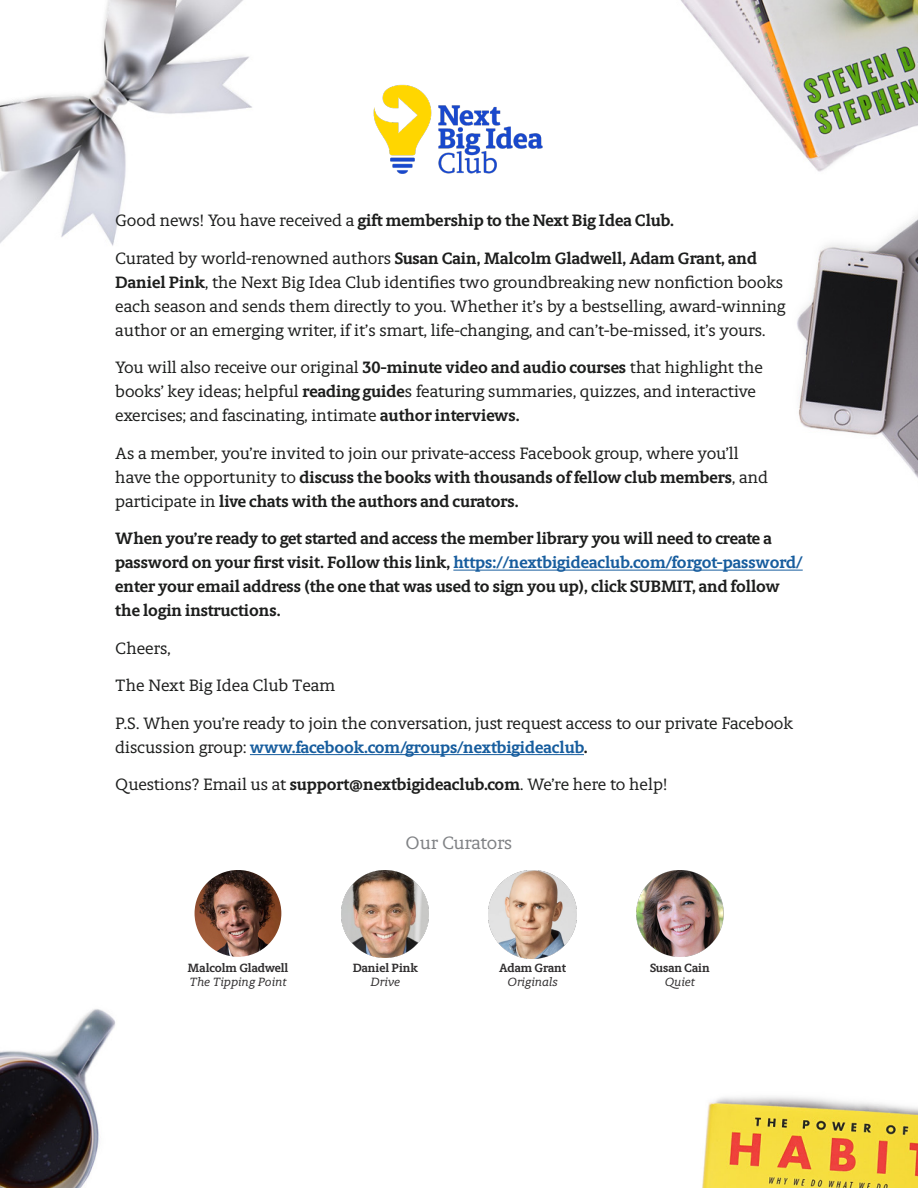
<style>
.page{position:relative;width:918px;height:1188px;background:#fff}
.page>*{position:absolute;margin:0;border:0;box-sizing:border-box;transform-origin:0 0}
.t1{font:500 18px "Berlingske Slab";color:#808285}
.t2{font:500 16.5px/24px "Berlingske Slab";color:#1d1e1d}
.t3{font:700 16.5px/24px "Berlingske Slab";color:#1d1e1d}
.t4{font:700 12px "Berlingske Slab";color:#312f30}
.t5{font:italic 500 12px "Berlingske Slab";letter-spacing:-.01em;color:#312f30}
.s1{font-weight:500}
.s2{font-weight:700}
.s3{color:#175d9e}
.s4{font-weight:700;color:#175d9e}
</style>
<div class="page">
<img style="left:0;top:951px;width:918px;height:237px">
<img style="left:0;top:0;width:252px;height:246px">
<img style="left:474px;top:0;width:444px;height:570px">
<hr style="left:453px;top:570px;width:350px;height:1px;background:#175d9e">
<hr style="left:250px;top:754px;width:334px;height:1px;background:#175d9e">
<img style="left:373px;top:79px;width:181px;height:104px">
<img style="left:195px;top:870px;width:86px;height:87px;border-radius:43px">
<img style="left:637px;top:871px;width:86px;height:86px">
<img style="left:342px;top:871px;width:87px;height:86px">
<img style="left:489px;top:871px;width:87px;height:87px">
<p class="t3" style="left:115px;top:209px;width:560px"><span class="s1">Good news! You have received a</span> gift membership to the Next Big Idea Club.</p>
<p class="t2" style="left:115px;top:246px;width:672px">Curated by world-renowned authors <span class="s2">Susan Cain, Malcolm Gladwell, Adam Grant, and Daniel Pink</span>, the Next Big Idea Club identifies two groundbreaking new nonfiction books each season and sends them directly to you. Whether it’s by a bestselling, award-winning author or an emerging writer, if it’s smart, life-changing, and can’t-be-missed, it’s yours.</p>
<p class="t2" style="left:115px;top:355px;width:649px">You will also receive our original <span class="s2">30-minute video and audio courses</span> that highlight the books’ key ideas; helpful <span class="s2">reading guide</span>s featuring summaries, quizzes, and interactive exercises; and fascinating, intimate <span class="s2">author interviews.</span></p>
<p class="t2" style="left:115px;top:441px;width:654px">As a member, you’re invited to join our private-access Facebook group, where you’ll have the opportunity to <span class="s2">discuss the books with thousands of fellow club members</span>, and participate in <span class="s2">live chats with the authors and curators.</span></p>
<p class="t3" style="left:115px;top:527px;width:689px">When you’re ready to get started and access the member library you will need to create a password on your first visit. Follow this link, <span class="s3">https://nextbigideaclub.com/forgot-password/ </span>enter your email address (the one that was used to sign you up), click SUBMIT, and follow the login instructions.</p>
<p class="t2" style="left:115px;top:636px;width:57px">Cheers,</p>
<p class="t2" style="left:115px;top:673px;width:222px">The Next Big Idea Club Team</p>
<p class="t2" style="left:115px;top:711px;width:679px">P.S. When you’re ready to join the conversation, just request access to our private Facebook discussion group: <span class="s4">www.facebook.com/groups/nextbigideaclub</span><span class="s2">.</span></p>
<p class="t2" style="left:115px;top:772px;width:553px">Questions? Email us at <span class="s2">support@nextbigideaclub.com</span>. We’re here to help!</p>
<p class="t4" style="left:188px;top:959px;width:102px">Malcolm Gladwell</p>
<p class="t5" style="left:189px;top:974px;width:99px">The Tipping Point</p>
<p class="t1" style="left:406px;top:830px;width:108px">Our Curators</p>
<p class="t4" style="left:353px;top:959px;width:67px">Daniel Pink</p>
<p class="t5" style="left:371px;top:974px;width:31px">Drive</p>
<p class="t4" style="left:499px;top:959px;width:68px">Adam Grant</p>
<p class="t5" style="left:508px;top:974px;width:52px">Originals</p>
<p class="t4" style="left:650px;top:959px;width:61px">Susan Cain</p>
<p class="t5" style="left:665px;top:974px;width:32px">Quiet</p>
</div>
